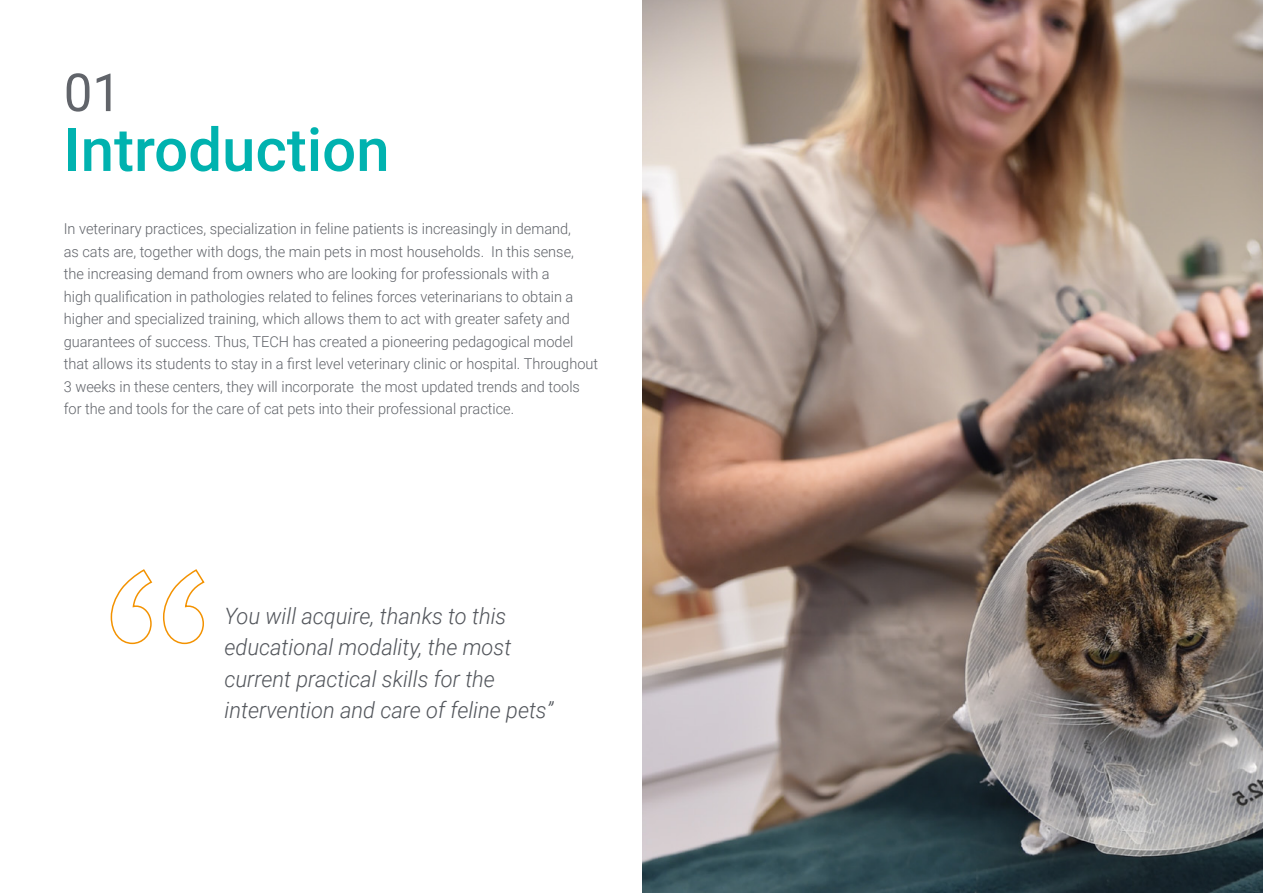
<style>
.page{position:relative;width:1263px;height:893px;background:#fff}
.page>*{position:absolute;margin:0;border:0;box-sizing:border-box;transform-origin:0 0}
.t1{font:500 60px "Roboto";color:#00b2af}
.t2{font:52.5px "Roboto";color:#61646a}
.t3{font:italic 300 22.5px/31.5px "Roboto";color:#52555b}
.t4{font:300 15px/22.5px "Roboto";color:#61646a}
</style>
<div class="page">
<img style="left:642px;top:0;width:621px;height:893px">
<svg style="left:110px;top:569px;width:95px;height:76px"></svg>
<h2 class="t2" style="left:64px;top:56px;width:59px">01</h2>
<h1 class="t1" style="left:64px;top:108px;width:327px">Introduction</h1>
<p class="t4" style="left:64px;top:217px;width:536px">In veterinary practices, specialization in feline patients is increasingly in demand,<br>as cats are, together with dogs, the main pets in most households. In this sense,<br>the increasing demand from owners who are looking for professionals with a<br>high qualification in pathologies related to felines forces veterinarians to obtain a higher and specialized training, which allows them to act with greater safety and guarantees of success. Thus, TECH has created a pioneering pedagogical model that allows its students to stay in a first level veterinary clinic or hospital. Throughout 3 weeks in these centers, they will incorporate the most updated trends and tools for the and tools for the care of cat pets into their professional practice.</p>
<h3 class="t3" style="left:225px;top:599px;width:330px">You will acquire, thanks to this educational modality, the most current practical skills for the intervention and care of feline pets”</h3>
</div>
